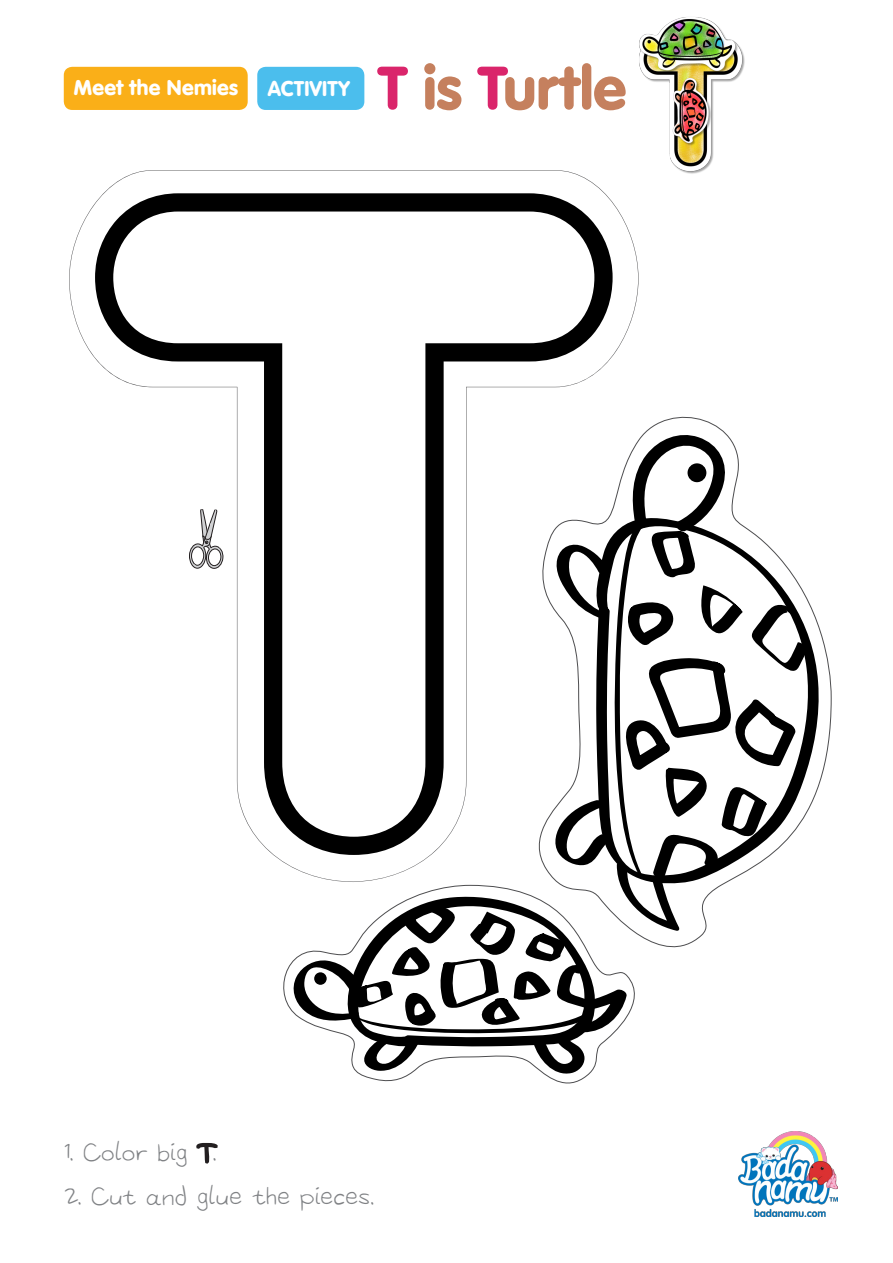
<style>
.page{position:relative;width:893px;height:1263px;background:#fff}
.page>*{position:absolute;margin:0;border:0;box-sizing:border-box;transform-origin:0 0}
.Badanamu_Handwriting{font:900 60px "VAG Rounded Std";color:#c5805e}
.Badanamu_Handwriting-2{font:40.5px "Badanamu Handwriting Regular";letter-spacing:-.015em;color:#808285}
.Badanamu_Handwriting-3{font:900 21px "VAG Rounded Std";letter-spacing:.015em;color:#fff}
.s1{color:#da256b}
.s2{color:#231f20}
</style>
<div class="page">
<svg style="left:95px;top:193px;width:518px;height:662px"></svg>
<svg style="left:526px;top:397px;width:306px;height:382px"></svg>
<svg style="left:809px;top:516px;width:12px;height:293px"></svg>
<svg style="left:290px;top:431px;width:519px;height:646px"></svg>
<div style="left:64px;top:67px;width:184px;height:43px;background:#faaf18;border-radius:9px"></div>
<div style="left:257px;top:67px;width:107px;height:43px;background:#4bbeed;border-radius:9px"></div>
<img style="left:738px;top:1131px;width:100px;height:85px">
<svg style="left:189px;top:509px;width:35px;height:60px"></svg>
<img style="left:639px;top:17px;width:106px;height:157px">
<svg style="left:196px;top:1142px;width:22px;height:22px"></svg>
<p class="Badanamu_Handwriting-3" style="left:74px;top:75px;width:165px">Meet the Nemies</p>
<p class="Badanamu_Handwriting-3" style="left:268px;top:76px;width:84px">ACTIVITY</p>
<p class="Badanamu_Handwriting" style="left:379px;top:52px;width:249px"><span class="s1">T</span> is <span class="s1">T</span>urtle</p>
<p class="Badanamu_Handwriting-2" style="left:64px;top:1134px;width:155px">1. Color big <span class="s2">T</span>.</p>
<p class="Badanamu_Handwriting-2" style="left:64px;top:1178px;width:312px">2. Cut and glue the pieces.</p>
</div>
